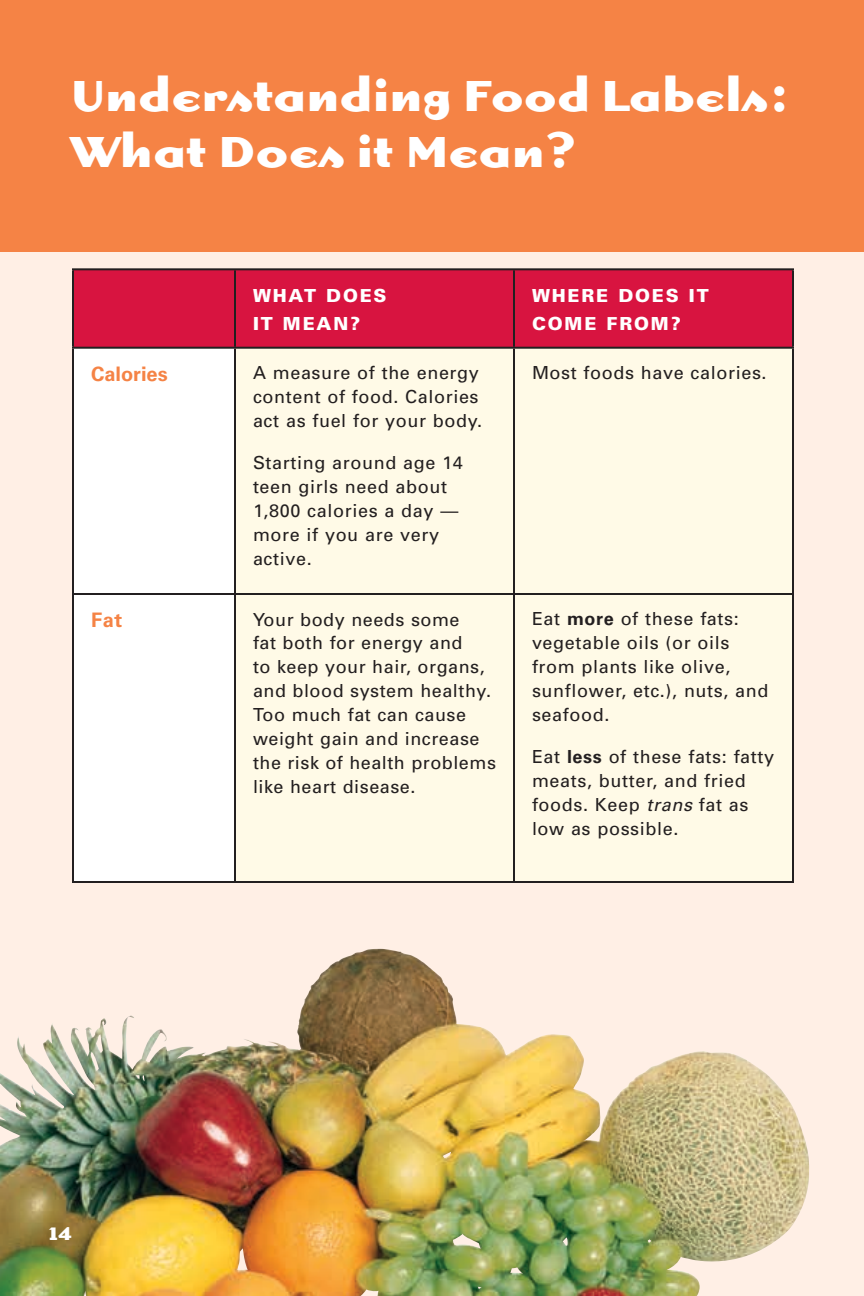
<style>
.page{position:relative;width:864px;height:1296px;background:#fff}
.page>*{position:absolute;margin:0;border:0;box-sizing:border-box;transform-origin:0 0}
.t1{font:700 48px/56px "Dogma";letter-spacing:.04em;color:#fff}
.t2{font:700 20px "Univers";color:#f58345}
.t3{font:700 20px "Dogma";color:#fff}
.t4{font:18px/24px "Univers";letter-spacing:.035em;color:#231f20}
.t5{font:900 18px/28px "Univers";letter-spacing:.1em;color:#fff}
.s1{font-weight:700}
.s2{font-style:italic}
</style>
<div class="page">
<img style="left:0;top:252px;width:864px;height:1044px">
<div style="left:0;top:0;width:864px;height:252px;background:#f58345"></div>
<div style="left:74px;top:270px;width:718px;height:77px;background:#d81440"></div>
<svg style="left:74px;top:349px;width:160px;height:532px"></svg>
<div style="left:236px;top:349px;width:556px;height:532px;background:#fffae7"></div>
<hr style="left:72px;top:268px;width:163px;height:2px;background:#231f20">
<hr style="left:72px;top:270px;width:2px;height:77px;background:#231f20">
<hr style="left:235px;top:268px;width:279px;height:2px;background:#231f20">
<hr style="left:234px;top:270px;width:2px;height:77px;background:#231f20">
<hr style="left:514px;top:268px;width:280px;height:2px;background:#231f20">
<hr style="left:513px;top:270px;width:2px;height:77px;background:#231f20">
<hr style="left:792px;top:270px;width:2px;height:77px;background:#231f20">
<hr style="left:72px;top:347px;width:163px;height:2px;background:#231f20">
<hr style="left:72px;top:349px;width:2px;height:244px;background:#231f20">
<hr style="left:235px;top:347px;width:279px;height:2px;background:#231f20">
<hr style="left:234px;top:349px;width:2px;height:244px;background:#231f20">
<hr style="left:514px;top:347px;width:280px;height:2px;background:#231f20">
<hr style="left:513px;top:349px;width:2px;height:244px;background:#231f20">
<hr style="left:792px;top:349px;width:2px;height:244px;background:#231f20">
<hr style="left:72px;top:593px;width:163px;height:2px;background:#231f20">
<hr style="left:72px;top:595px;width:2px;height:286px;background:#231f20">
<hr style="left:235px;top:593px;width:279px;height:2px;background:#231f20">
<hr style="left:234px;top:595px;width:2px;height:286px;background:#231f20">
<hr style="left:514px;top:593px;width:280px;height:2px;background:#231f20">
<hr style="left:513px;top:595px;width:2px;height:286px;background:#231f20">
<hr style="left:792px;top:595px;width:2px;height:286px;background:#231f20">
<hr style="left:72px;top:881px;width:163px;height:2px;background:#231f20">
<hr style="left:235px;top:881px;width:279px;height:2px;background:#231f20">
<hr style="left:514px;top:881px;width:280px;height:2px;background:#231f20">
<img style="left:70px;top:949px;width:310px;height:136px">
<h2 class="t1" style="left:72px;top:63px;width:722px">Understanding Food Labels:<br>What Does it Mean?</h2>
<p class="t5" style="left:253px;top:281px;width:135px">WHAT DOES<br>IT MEAN?</p>
<p class="t5" style="left:532px;top:281px;width:178px">WHERE DOES IT<br>COME FROM?</p>
<p class="t2" style="left:91px;top:362px;width:78px">Calories</p>
<p class="t4" style="left:253px;top:361px;width:231px">A measure of the energy content of food. Calories act as fuel for your body.</p>
<p class="t4" style="left:253px;top:451px;width:211px">Starting around age 14 teen girls need about<br>1,800 calories a day — more if you are very active.</p>
<p class="t4" style="left:532px;top:361px;width:236px">Most foods have calories.</p>
<p class="t2" style="left:91px;top:608px;width:33px">Fat</p>
<p class="t4" style="left:253px;top:607px;width:245px">Your body needs some<br>fat both for energy and<br>to keep your hair, organs, and blood system healthy.<br>Too much fat can cause weight gain and increase the risk of health problems like heart disease.</p>
<p class="t4" style="left:532px;top:607px;width:238px">Eat <span class="s1">more</span> of these fats: vegetable oils (or oils from plants like olive, sunflower, etc.), nuts, and seafood.</p>
<p class="t4" style="left:532px;top:745px;width:244px">Eat <span class="s1">less</span> of these fats: fatty meats, butter, and fried foods. Keep <span class="s2">trans</span> fat as low as possible.</p>
<p class="t3" style="left:49px;top:1219px;width:25px">14</p>
</div>
